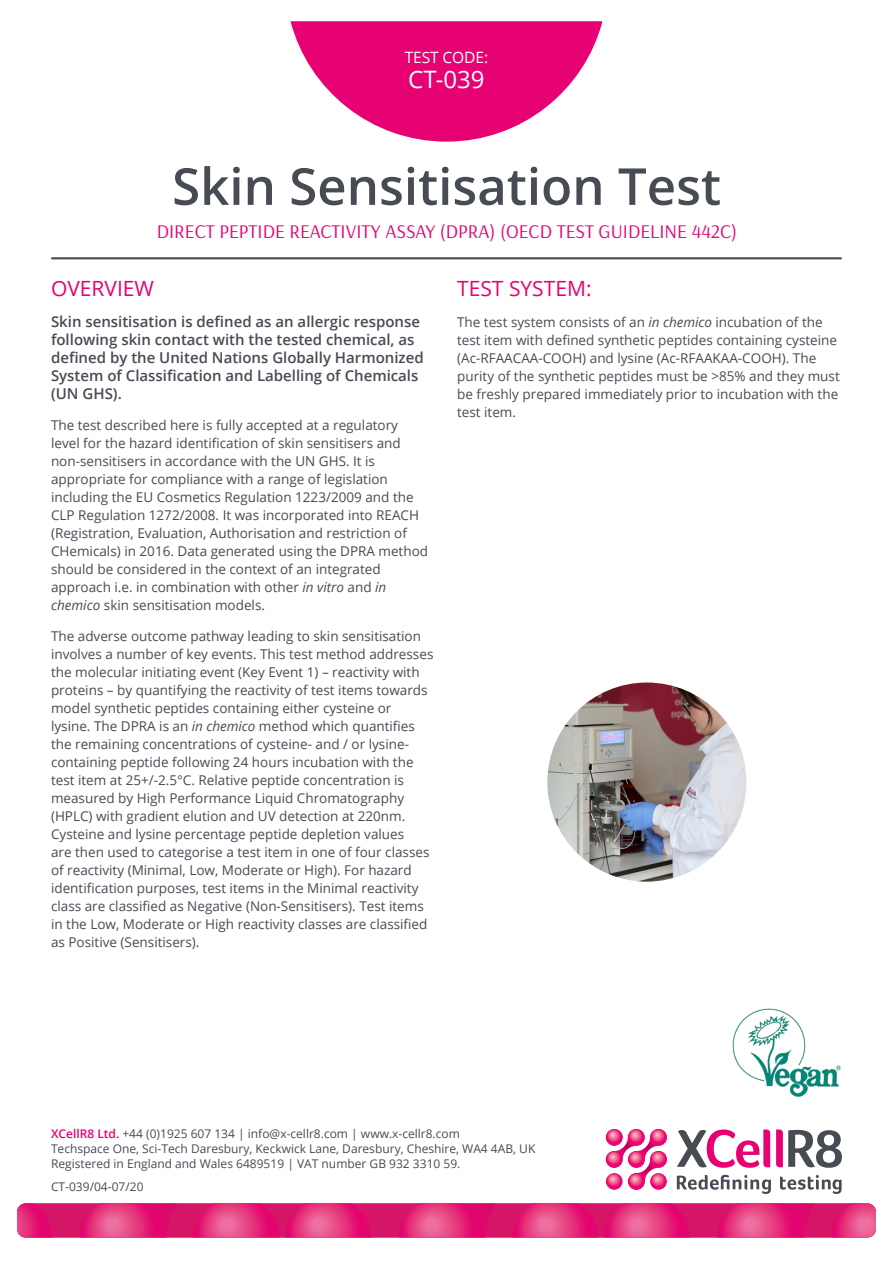
<style>
.page{position:relative;width:893px;height:1263px;background:#fff}
.page>*{position:absolute;margin:0;border:0;box-sizing:border-box;transform-origin:0 0}
.Test_title{font:600 51px "Open Sans";color:#464b54}
.Test_code{font:24px "Open Sans";color:#fff}
.Heading_4{font:21px "Open Sans";color:#e60272}
.Test_subtitle{font:19.5px "Arsenal";color:#e60272}
.Test_code-2{font:15.6px "Open Sans";letter-spacing:-.01em;color:#fff}
.t1{font:600 15px/18px "Open Sans";color:#464b54}
.Heading_4-2{font:13.5px/18px "Open Sans";color:#464b54}
.t2{font:12px/15px "Open Sans";color:#464b54}
.s1{font-style:italic}
.s2{font-weight:600;color:#e60272}
</style>
<div class="page">
<svg style="left:17px;top:1203px;width:859px;height:34px;background:#e12b78"></svg>
<svg style="left:677px;top:1175px;width:94px;height:19px"></svg>
<svg style="left:780px;top:1175px;width:62px;height:19px"></svg>
<svg style="left:677px;top:1129px;width:93px;height:39px"></svg>
<svg style="left:776px;top:1129px;width:66px;height:39px"></svg>
<svg style="left:606px;top:1129px;width:61px;height:61px"></svg>
<svg style="left:606px;top:1129px;width:17px;height:17px"></svg>
<svg style="left:628px;top:1129px;width:17px;height:17px"></svg>
<svg style="left:650px;top:1129px;width:17px;height:17px"></svg>
<svg style="left:606px;top:1151px;width:17px;height:17px"></svg>
<svg style="left:628px;top:1151px;width:17px;height:17px"></svg>
<svg style="left:650px;top:1151px;width:17px;height:17px"></svg>
<svg style="left:606px;top:1173px;width:17px;height:17px"></svg>
<svg style="left:628px;top:1173px;width:17px;height:17px"></svg>
<svg style="left:650px;top:1173px;width:17px;height:17px"></svg>
<svg style="left:291px;top:21px;width:311px;height:121px"></svg>
<hr style="left:51px;top:257px;width:791px;height:2px;background:#464b54">
<img style="left:547px;top:682px;width:199px;height:200px;border-radius:100px">
<img style="left:732px;top:1008px;width:110px;height:89px">
<p class="Test_code-2" style="left:405px;top:47px;width:85px">TEST CODE:</p>
<p class="Test_code" style="left:408px;top:63px;width:78px">CT-039</p>
<p class="Test_title" style="left:172px;top:151px;width:550px">Skin Sensitisation Test</p>
<p class="Test_subtitle" style="left:157px;top:219px;width:582px">DIRECT PEPTIDE REACTIVITY ASSAY (DPRA) (OECD TEST GUIDELINE 442C)</p>
<p class="Heading_4" style="left:457px;top:274px;width:136px">TEST SYSTEM:</p>
<p class="Heading_4-2" style="left:457px;top:313px;width:384px">The test system consists of an <span class="s1">in chemico</span> incubation of the test item with defined synthetic peptides containing cysteine (Ac-RFAACAA-COOH) and lysine (Ac-RFAAKAA-COOH). The purity of the synthetic peptides must be &gt;85% and they must be freshly prepared immediately prior to incubation with the test item.</p>
<p class="Heading_4" style="left:51px;top:274px;width:104px">OVERVIEW</p>
<p class="t1" style="left:51px;top:312px;width:374px">Skin sensitisation is defined as an allergic response following skin contact with the tested chemical, as defined by the United Nations Globally Harmonized System of Classification and Labelling of Chemicals (UN GHS).</p>
<p class="Heading_4-2" style="left:51px;top:416px;width:379px">The test described here is fully accepted at a regulatory level for the hazard identification of skin sensitisers and non-sensitisers in accordance with the UN GHS. It is appropriate for compliance with a range of legislation including the EU Cosmetics Regulation 1223/2009 and the CLP Regulation 1272/2008. It was incorporated into REACH (Registration, Evaluation, Authorisation and restriction of CHemicals) in 2016. Data generated using the DPRA method should be considered in the context of an integrated approach i.e. in combination with other <span class="s1">in vitro</span> and <span class="s1">in chemico</span> skin sensitisation models.</p>
<p class="Heading_4-2" style="left:51px;top:626px;width:384px">The adverse outcome pathway leading to skin sensitisation involves a number of key events. This test method addresses the molecular initiating event (Key Event 1) – reactivity with proteins – by quantifying the reactivity of test items towards model synthetic peptides containing either cysteine or lysine. The DPRA is an <span class="s1">in chemico</span> method which quantifies the remaining concentrations of cysteine- and / or lysine&shy;containing peptide following 24 hours incubation with the test item at 25+/-2.5°C. Relative peptide concentration is measured by High Performance Liquid Chromatography (HPLC) with gradient elution and UV detection at 220nm.<br>Cysteine and lysine percentage peptide depletion values<br>are then used to categorise a test item in one of four classes of reactivity (Minimal, Low, Moderate or High). For hazard identification purposes, test items in the Minimal reactivity class are classified as Negative (Non-Sensitisers). Test items in the Low, Moderate or High reactivity classes are classified as Positive (Sensitisers).</p>
<p class="t2" style="left:51px;top:1126px;width:486px"><span class="s2">XCellR8 Ltd.</span> +44 (0)1925 607 134 | info@x-cellr8.com | www.x-cellr8.com<br>Techspace One, Sci-Tech Daresbury, Keckwick Lane, Daresbury, Cheshire, WA4 4AB, UK<br>Registered in England and Wales 6489519 | VAT number GB 932 3310 59.</p>
<p class="t2" style="left:51px;top:1179px;width:94px">CT-039/04-07/20</p>
</div>
